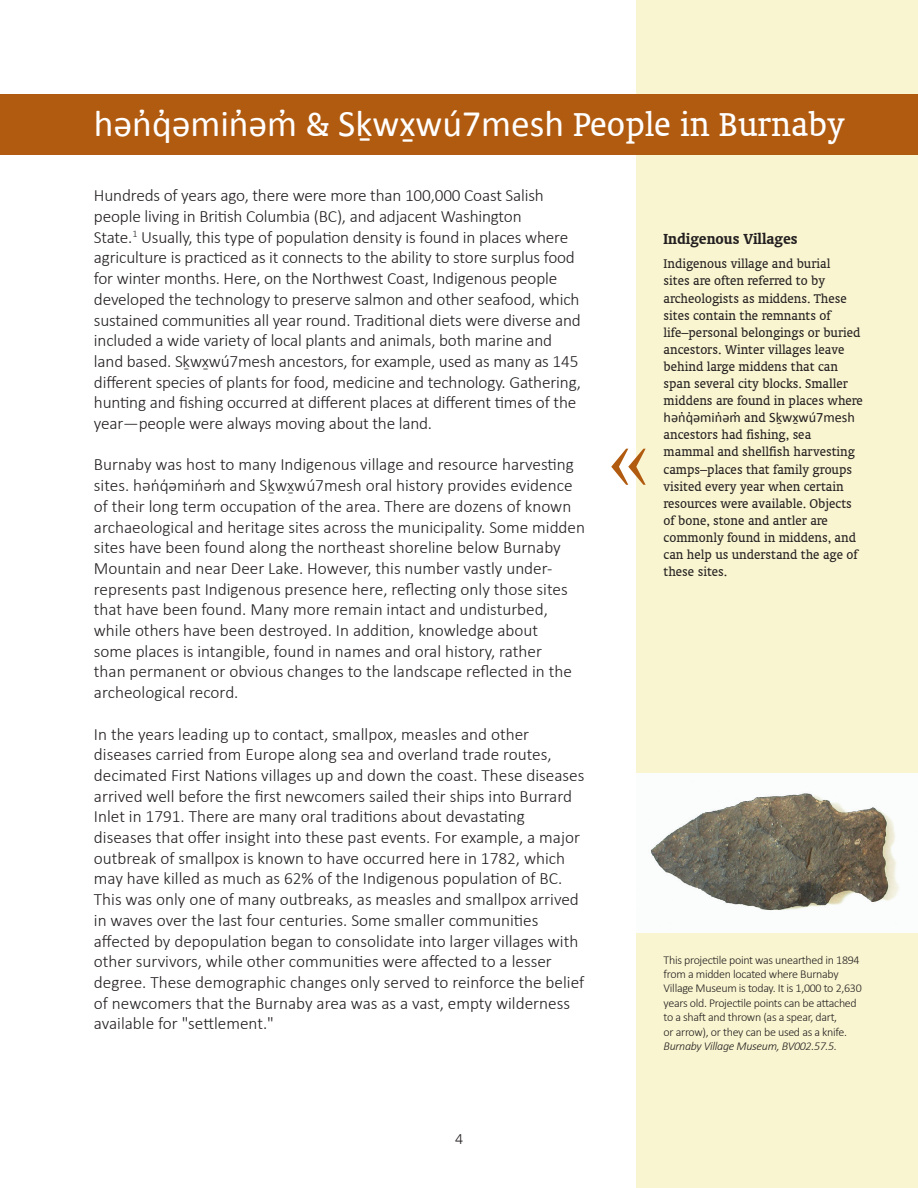
<style>
.page{position:relative;width:918px;height:1188px;background:#fff}
.page>*{position:absolute;margin:0;border:0;box-sizing:border-box;transform-origin:0 0}
.t1{font:37.5px "Calibri";color:#fff}
.t2{font:300 17.25px/20.7px "Calibri";color:#231f20}
.t3{font:700 16.5px "Oranda BT";color:#231f20}
.t4{font:14.25px/17.1px "Oranda BT";color:#231f20}
.t5{font:14.25px "Calibri";color:#231f20}
.t6{font:14.25px "Humanist 777 BT Light B";color:#231f20}
.t7{font:300 12px/14.4px "Calibri";letter-spacing:-.025em;color:#231f20}
.t8{font:italic 300 12px "Calibri";letter-spacing:-.025em;color:#231f20}
.s1{font-family:"Oranda BT"}
</style>
<div class="page">
<div style="left:637px;top:0;width:281px;height:1188px;background:#f9f5d0"></div>
<div style="left:0;top:94px;width:918px;height:61px;background:#b15b10"></div>
<svg style="left:611px;top:449px;width:35px;height:36px"></svg>
<img style="left:637px;top:773px;width:281px;height:160px">
<h1 class="t1" style="left:94px;top:100px;width:752px">hən̓q̓əmin̓əm̓ <span class="s1">&amp;</span> Sḵwxwú7mesh <span class="s1">People in Burnaby</span></h1>
<h1 class="t1" style="left:416px;top:100px;width:17px">̱</h1>
<p class="t2" style="left:94px;top:185px;width:488px">Hundreds of years ago, there were more than 100,000 Coast Salish people living in British Columbia (BC), and adjacent Washington<br>State.<sup>1</sup> Usually, this type of population density is found in places where agriculture is practiced as it connects to the ability to store surplus food for winter months. Here, on the Northwest Coast, Indigenous people developed the technology to preserve salmon and other seafood, which sustained communities all year round. Traditional diets were diverse and included a wide variety of local plants and animals, both marine and land based. Sḵwxwú7mesh ancestors, for example, used as many as 145</p>
<p class="t2" style="left:94px;top:350px;width:489px;text-indent:116px">̱<br>different species of plants for food, medicine and technology. Gathering, hunting and fishing occurred at different places at different times of the year—people were always moving about the land.</p>
<p class="t2" style="left:94px;top:454px;width:482px">Burnaby was host to many Indigenous village and resource harvesting sites. hən̓q̓əmin̓əm̓ and Sḵwxwú7mesh oral history provides evidence</p>
<p class="t2" style="left:94px;top:475px;width:493px;text-indent:201px">̱<br>of their long term occupation of the area. There are dozens of known archaeological and heritage sites across the municipality. Some midden sites have been found along the northeast shoreline below Burnaby Mountain and near Deer Lake. However, this number vastly under&shy;represents past Indigenous presence here, reflecting only those sites that have been found. Many more remain intact and undisturbed, while others have been destroyed. In addition, knowledge about<br>some places is intangible, found in names and oral history, rather<br>than permanent or obvious changes to the landscape reflected in the archeological record.</p>
<p class="t2" style="left:94px;top:723px;width:492px">In the years leading up to contact, smallpox, measles and other diseases carried from Europe along sea and overland trade routes, decimated First Nations villages up and down the coast. These diseases arrived well before the first newcomers sailed their ships into Burrard Inlet in 1791. There are many oral traditions about devastating diseases that offer insight into these past events. For example, a major outbreak of smallpox is known to have occurred here in 1782, which may have killed as much as 62% of the Indigenous population of BC.<br>This was only one of many outbreaks, as measles and smallpox arrived in waves over the last four centuries. Some smaller communities affected by depopulation began to consolidate into larger villages with other survivors, while other communities were affected to a lesser degree. These demographic changes only served to reinforce the belief of newcomers that the Burnaby area was as a vast, empty wilderness available for "settlement."</p>
<p class="t6" style="left:455px;top:1131px;width:9px">4</p>
<p class="t3" style="left:664px;top:230px;width:136px">Indigenous Villages</p>
<p class="t4" style="left:664px;top:255px;width:201px">Indigenous village and burial<br>sites are often referred to by archeologists as middens. These sites contain the remnants of life–personal belongings or buried ancestors. Winter villages leave behind large middens that can span several city blocks. Smaller middens are found in places where</p>
<p class="t5" style="left:664px;top:408px;width:193px">hən̓q̓əmin̓əm̓ <span class="s1">and</span> Sḵwxwú7mesh</p>
<p class="t5" style="left:799px;top:409px;width:7px">̱</p>
<p class="t4" style="left:664px;top:426px;width:196px">ancestors had fishing, sea mammal and shellfish harvesting camps–places that family groups visited every year when certain resources were available. Objects of bone, stone and antler are commonly found in middens, and can help us understand the age of these sites.</p>
<p class="t7" style="left:664px;top:952px;width:200px">This projectile point was unearthed in 1894 from a midden located where Burnaby Village Museum is today. It is 1,000 to 2,630 years old. Projectile points can be attached to a shaft and thrown (as a spear, dart,<br>or arrow), or they can be used as a knife.</p>
<p class="t8" style="left:664px;top:1039px;width:175px">Burnaby Village Museum, BV002.57.5.</p>
</div>
